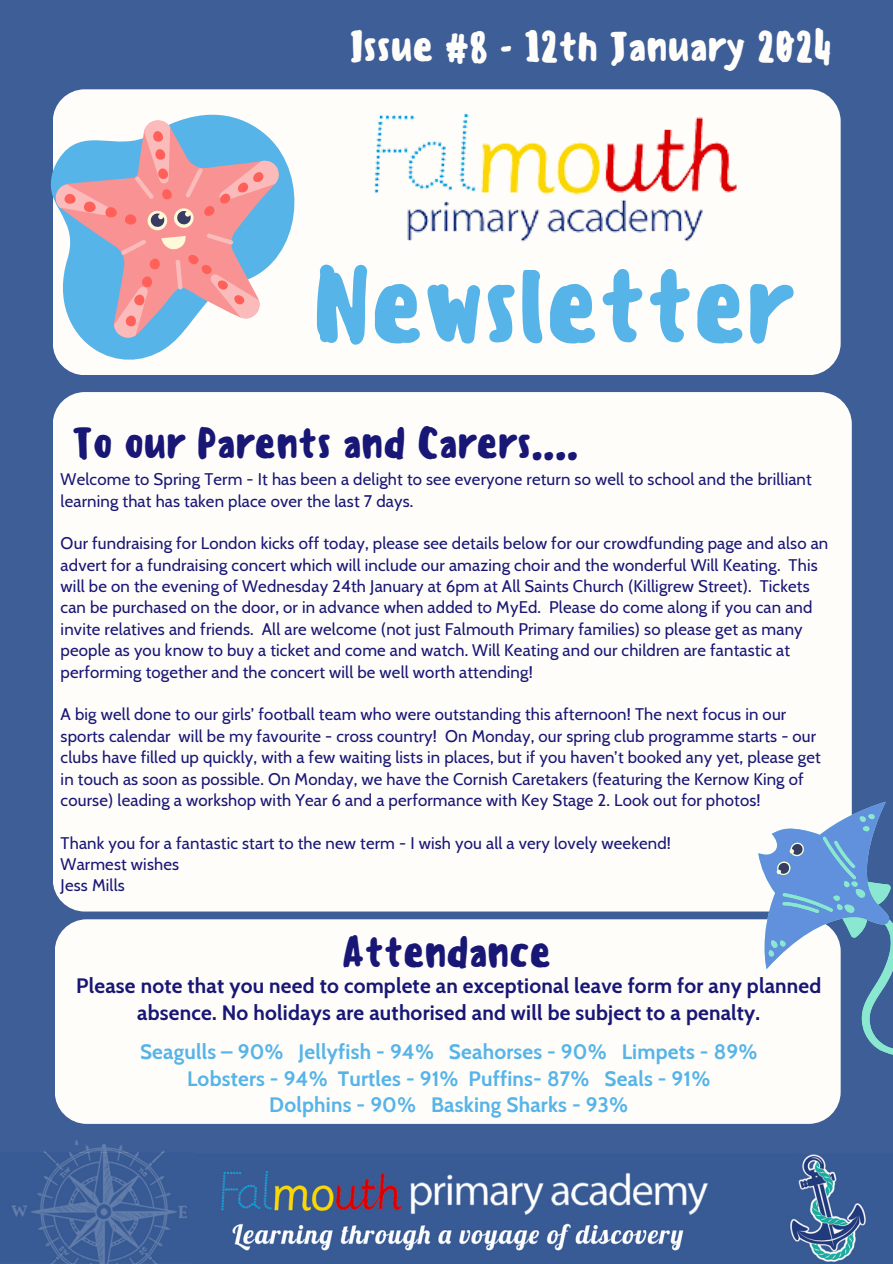
<style>
.page{position:relative;width:893px;height:1264px;background:#fff}
.page>*{position:absolute;margin:0;border:0;box-sizing:border-box;transform-origin:0 0}
.t1{font:500 103.35px "Sensei";letter-spacing:-.025em;color:#56b4e8}
.t2{font:500 42px "Sensei";letter-spacing:-.025em;color:#181775}
.t3{font:500 40.8px "Sensei";letter-spacing:-.025em;color:#fffdfa}
.t4{font:700 20.7px/26.5px "Cabin";letter-spacing:.01em;color:#181775;text-align:center}
.t5{font:700 20.7px/26.5px "Cabin";letter-spacing:.01em;color:#56b4e8;text-align:center}
.t6{font:16.8px/21.3px "Cabin";letter-spacing:.01em;color:#181775}
</style>
<div class="page">
<div style="left:0;top:0;width:892px;height:1263px;background:#3d5e97"></div>
<div style="left:53px;top:89px;width:787px;height:286px;background:#fffdfa;border-radius:32px"></div>
<div style="left:53px;top:392px;width:798px;height:519px;background:#fffdfa;border-radius:32px"></div>
<svg style="left:50px;top:89px;width:298px;height:326px"></svg>
<svg style="left:55px;top:120px;width:225px;height:218px"></svg>
<svg style="left:64px;top:130px;width:202px;height:196px;background:#c2a9ba"></svg>
<img style="left:232px;top:89px;width:609px;height:163px">
<div style="left:55px;top:919px;width:785px;height:204px;background:#fffdfa;border-radius:32px"></div>
<img style="left:11px;top:1140px;width:855px;height:123px">
<svg style="left:721px;top:766px;width:171px;height:297px"></svg>
<p class="t3" style="left:349px;top:22px;width:484px">Issue #8 - 12th January 2024</p>
<p class="t1" style="left:312px;top:244px;width:484px">Newsletter</p>
<p class="t2" style="left:72px;top:418px;width:509px">To our Parents and Carers....</p>
<p class="t6" style="left:61px;top:468px;width:752px">Welcome to Spring Term - It has been a delight to see everyone return so well to school and the brilliant learning that has taken place over the last 7 days.</p>
<p class="t6" style="left:61px;top:532px;width:769px">Our fundraising for London kicks off today, please see details below for our crowdfunding page and also an advert for a fundraising concert which will include our amazing choir and the wonderful Will Keating. This will be on the evening of Wednesday 24th January at 6pm at All Saints Church (Killigrew Street). Tickets can be purchased on the door, or in advance when added to MyEd. Please do come along if you can and invite relatives and friends. All are welcome (not just Falmouth Primary families) so please get as many people as you know to buy a ticket and come and watch. Will Keating and our children are fantastic at performing together and the concert will be well worth attending!</p>
<p class="t6" style="left:61px;top:703px;width:761px">A big well done to our girls’ football team who were outstanding this afternoon! The next focus in our sports calendar will be my favourite - cross country! On Monday, our spring club programme starts - our clubs have filled up quickly, with a few waiting lists in places, but if you haven’t booked any yet, please get in touch as soon as possible. On Monday, we have the Cornish Caretakers (featuring the Kernow King of course) leading a workshop with Year 6 and a performance with Key Stage 2. Look out for photos!</p>
<p class="t6" style="left:61px;top:832px;width:611px">Thank you for a fantastic start to the new term - I wish you all a very lovely weekend!</p>
<p class="t6" style="left:61px;top:853px;width:120px">Warmest wishes</p>
<p class="t6" style="left:61px;top:874px;width:66px">Jess Mills</p>
<p class="t2" style="left:341px;top:927px;width:212px">Attendance</p>
<p class="t4" style="left:76px;top:972px;width:746px">Please note that you need to complete an exceptional leave form for any planned absence. No holidays are authorised and will be subject to a penalty.</p>
<p class="t5" style="left:140px;top:1038px;width:619px">Seagulls – 90% Jellyfish - 94% Seahorses - 90% Limpets - 89%<br>Lobsters - 94% Turtles - 91% Puffins- 87% Seals - 91%<br>Dolphins - 90% Basking Sharks - 93%</p>
</div>
